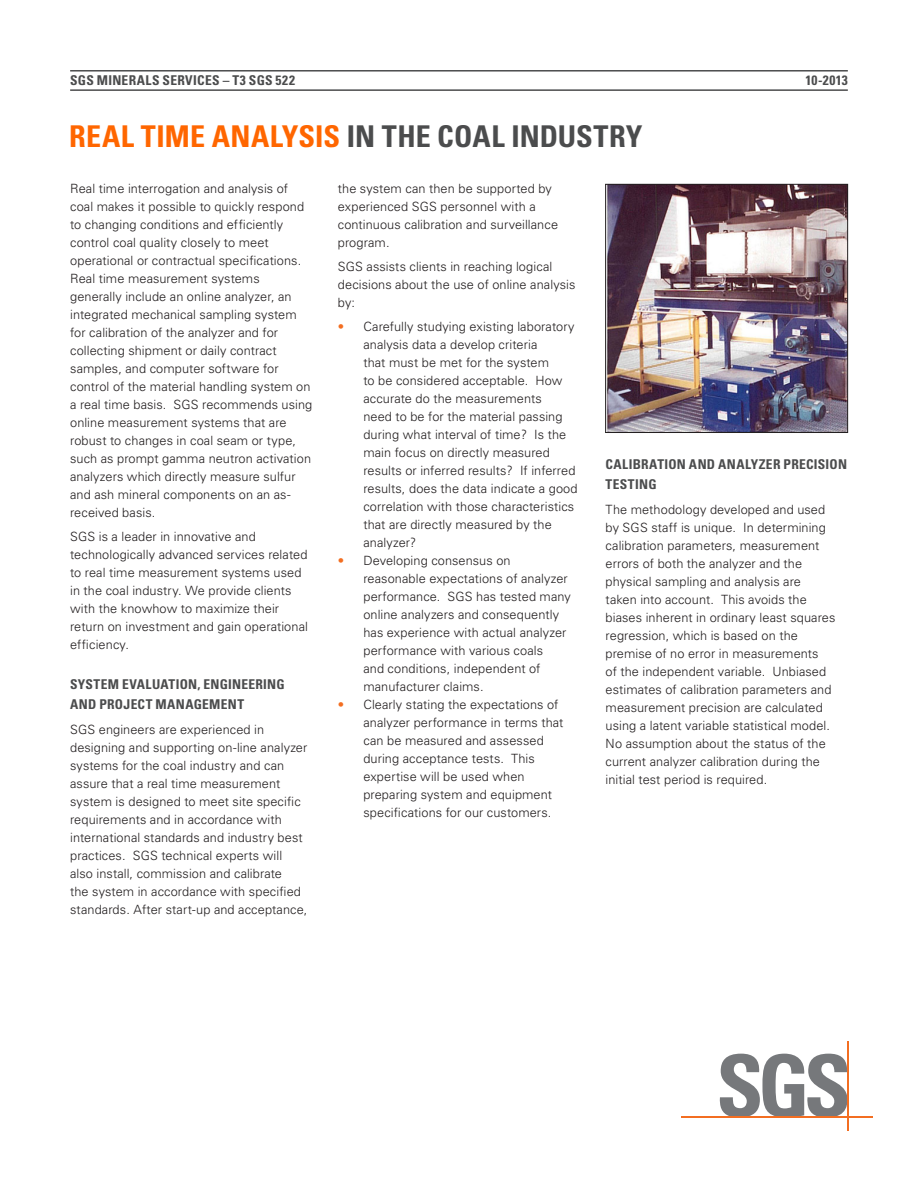
<style>
.page{position:relative;width:918px;height:1188px;background:#fff}
.page>*{position:absolute;margin:0;border:0;box-sizing:border-box;transform-origin:0 0}
.Paragraph_Style_1{font:700 condensed 30px "Univers";letter-spacing:.005em;color:#4b4c4d}
.Paragraph_Style_5{font:700 condensed 13.5px/20.2px "Univers";letter-spacing:.02em;color:#4b4c4d}
.sub_up{font:700 condensed 13.5px "Univers";letter-spacing:.025em;color:#4b4c4d}
.BODY_TEXT{font:300 12.75px/18px "Univers";letter-spacing:.005em;color:#231f20}
.s1{color:#f60}
.s2{color:#f36e21}
</style>
<div class="page">
<hr style="left:70px;top:70px;width:778px;height:2px;background:#4b4c4d">
<hr style="left:70px;top:89px;width:778px;height:2px;background:#4b4c4d">
<img style="left:607px;top:186px;width:239px;height:245px">
<div style="left:605px;top:184px;width:243px;height:249px;border:1px solid #231f20"></div>
<svg style="left:719px;top:1054px;width:128px;height:62px"></svg>
<hr style="left:681px;top:1116px;width:192px;height:2px;background:#f36e21">
<hr style="left:847px;top:1041px;width:1px;height:90px;background:#f36e21">
<p class="sub_up" style="left:70px;top:72px;width:226px">SGS MINERALS SERVICES – T3 SGS 522</p>
<p class="sub_up" style="left:805px;top:72px;width:44px">10-2013</p>
<p class="Paragraph_Style_1" style="left:69px;top:118px;width:575px"><span class="s1">REAL TIME ANALYSIS</span> IN THE COAL INDUSTRY</p>
<p class="BODY_TEXT" style="left:70px;top:179px;width:244px">Real time interrogation and analysis of coal makes it possible to quickly respond to changing conditions and efficiently control coal quality closely to meet operational or contractual specifications.<br>Real time measurement systems generally include an online analyzer, an integrated mechanical sampling system for calibration of the analyzer and for collecting shipment or daily contract samples, and computer software for control of the material handling system on a real time basis. SGS recommends using online measurement systems that are robust to changes in coal seam or type, such as prompt gamma neutron activation analyzers which directly measure sulfur and ash mineral components on an as&shy;received basis.</p>
<p class="BODY_TEXT" style="left:70px;top:527px;width:239px">SGS is a leader in innovative and technologically advanced services related to real time measurement systems used in the coal industry. We provide clients with the knowhow to maximize their return on investment and gain operational efficiency.</p>
<p class="Paragraph_Style_5" style="left:70px;top:674px;width:216px">SYSTEM EVALUATION, ENGINEERING<br>AND PROJECT MANAGEMENT</p>
<p class="BODY_TEXT" style="left:70px;top:720px;width:239px">SGS engineers are experienced in designing and supporting on-line analyzer systems for the coal industry and can assure that a real time measurement system is designed to meet site specific requirements and in accordance with international standards and industry best practices. SGS technical experts will also install, commission and calibrate<br>the system in accordance with specified standards. After start-up and acceptance,</p>
<p class="BODY_TEXT" style="left:338px;top:179px;width:222px">the system can then be supported by experienced SGS personnel with a continuous calibration and surveillance program.</p>
<p class="BODY_TEXT" style="left:338px;top:257px;width:239px">SGS assists clients in reaching logical decisions about the use of online analysis by:</p>
<p class="BODY_TEXT" style="left:363px;top:317px;width:216px;text-indent:-26px"><span class="s2">•</span> Carefully studying existing laboratory analysis data a develop criteria<br>that must be met for the system<br>to be considered acceptable. How accurate do the measurements<br>need to be for the material passing during what interval of time? Is the main focus on directly measured results or inferred results? If inferred results, does the data indicate a good correlation with those characteristics that are directly measured by the analyzer?</p>
<p class="BODY_TEXT" style="left:363px;top:551px;width:209px;text-indent:-26px"><span class="s2">•</span> Developing consensus on reasonable expectations of analyzer performance. SGS has tested many online analyzers and consequently has experience with actual analyzer performance with various coals<br>and conditions, independent of manufacturer claims.</p>
<p class="BODY_TEXT" style="left:363px;top:695px;width:202px;text-indent:-26px"><span class="s2">•</span> Clearly stating the expectations of analyzer performance in terms that can be measured and assessed during acceptance tests. This expertise will be used when preparing system and equipment specifications for our customers.</p>
<p class="Paragraph_Style_5" style="left:606px;top:454px;width:243px">CALIBRATION AND ANALYZER PRECISION<br>TESTING</p>
<p class="BODY_TEXT" style="left:606px;top:500px;width:231px">The methodology developed and used by SGS staff is unique. In determining calibration parameters, measurement errors of both the analyzer and the physical sampling and analysis are<br>taken into account. This avoids the biases inherent in ordinary least squares regression, which is based on the premise of no error in measurements<br>of the independent variable. Unbiased estimates of calibration parameters and measurement precision are calculated using a latent variable statistical model.<br>No assumption about the status of the current analyzer calibration during the initial test period is required.</p>
</div>
